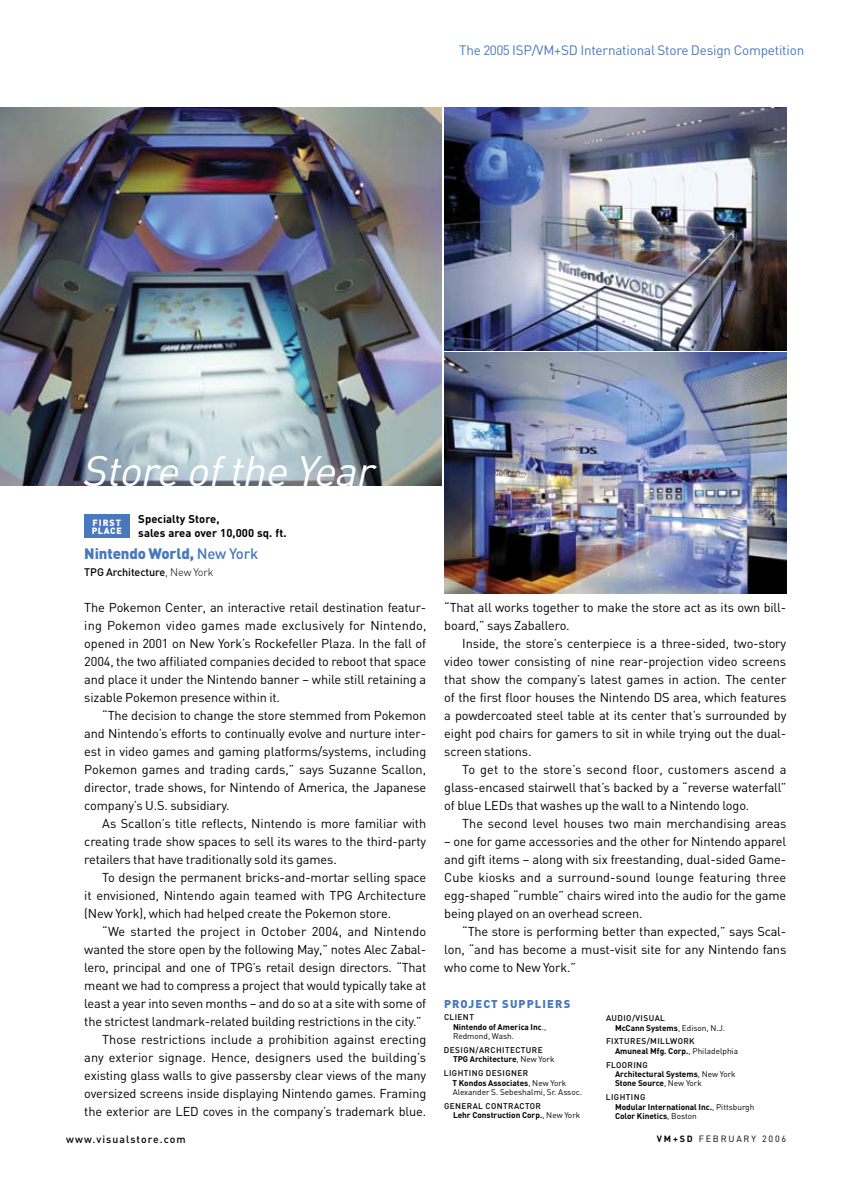
<style>
.page{position:relative;width:864px;height:1188px;background:#fff}
.page>*{position:absolute;margin:0;border:0;box-sizing:border-box;transform-origin:0 0}
.t1{font:italic 42px "DIN";letter-spacing:-.015em;color:#fff}
.t2{font:900 15px "DIN";letter-spacing:-.01em;color:#4978bc}
.t3{font:13.5px "DIN";letter-spacing:-.015em;color:#4978bc}
.t4{font:12.75px "DIN";letter-spacing:-.01em;color:#000}
.t5{font:12.75px "DIN";letter-spacing:.01em;color:#000}
.t6{font:12.75px "DIN";letter-spacing:.015em;color:#000}
.t7{font:700 11.25px/13.5px "DIN";letter-spacing:.005em;color:#000}
.t8{font:900 11.25px "DIN";letter-spacing:.1em;color:#4978bc}
.t9{font:500 10.8px "DIN";letter-spacing:-.01em;color:#000}
.t10{font:500 10.5px "DIN";color:#000}
.t11{font:9px "DIN";letter-spacing:.2em;color:#000}
.t12{font:900 9px/8.2px "DIN";letter-spacing:.095em;color:#fff}
.t13{font:700 8.25px/9.3px "DIN";color:#000}
.t14{font:500 8.25px/9.3px "DIN";letter-spacing:.05em;color:#000}
.t15{font:8.25px/9.3px "DIN";color:#000}
.s1{font-weight:500}
.s2{font-weight:300}
.s3{font-weight:400}
.s4{font-weight:700}
</style>
<div class="page">
<img style="left:0;top:107px;width:442px;height:378px">
<img style="left:444px;top:107px;width:342px;height:243px">
<img style="left:444px;top:352px;width:342px;height:241px">
<div style="left:84px;top:514px;width:45px;height:24px;background:#4978bc"></div>
<p class="t3" style="left:459px;top:42px;width:347px">The 2005 ISP/VM+SD International Store Design Competition</p>
<p class="t1" style="left:81px;top:445px;width:293px">Store of the Year</p>
<p class="t7" style="left:138px;top:512px;width:150px">Specialty Store,<br>sales area over 10,000 sq. ft.</p>
<p class="t2" style="left:84px;top:544px;width:176px">NINTENDO WORLD, <span class="s1">N EW YORK</span></p>
<p class="t9" style="left:84px;top:565px;width:131px">TPG ARCHITECTURE<span class="s2">, New York</span></p>
<p class="t12" style="left:92px;top:518px;width:31px">FIRST<br>PLACE</p>
<p class="t4" style="left:84px;top:599px;width:343px">The Pokemon Center, an interactive retail destination featur-</p>
<p class="t5" style="left:84px;top:617px;width:344px">ing Pokemon video games made exclusively for Nintendo,</p>
<p class="t4" style="left:84px;top:635px;width:343px">opened in 2001 on New York’s Rockefeller Plaza. In the fall of</p>
<p class="t4" style="left:84px;top:653px;width:343px">2004, the two affiliated companies decided to reboot that space</p>
<p class="t4" style="left:84px;top:671px;width:343px">and place it under the Nintendo banner – while still retaining a</p>
<p class="t4" style="left:84px;top:689px;width:197px">sizable Pokemon presence within it.</p>
<p class="t4" style="left:102px;top:707px;width:325px">“The decision to change the store stemmed from Pokemon</p>
<p class="t4" style="left:84px;top:725px;width:343px">and Nintendo’s efforts to continually evolve and nurture inter-</p>
<p class="t4" style="left:84px;top:743px;width:343px">est in video games and gaming platforms/systems, including</p>
<p class="t4" style="left:84px;top:761px;width:343px">Pokemon games and trading cards,” says Suzanne Scallon,</p>
<p class="t4" style="left:84px;top:779px;width:343px">director, trade shows, for Nintendo of America, the Japanese</p>
<p class="t4" style="left:84px;top:797px;width:147px">company’s U.S. subsidiary.</p>
<p class="t4" style="left:102px;top:815px;width:325px">As Scallon’s title reflects, Nintendo is more familiar with</p>
<p class="t4" style="left:84px;top:833px;width:344px">creating trade show spaces to sell its wares to the third-party</p>
<p class="t4" style="left:84px;top:851px;width:254px">retailers that have traditionally sold its games.</p>
<p class="t4" style="left:102px;top:869px;width:326px">To design the permanent bricks-and-mortar selling space</p>
<p class="t4" style="left:84px;top:887px;width:343px">it envisioned, Nintendo again teamed with TPG Architecture</p>
<p class="t4" style="left:84px;top:905px;width:308px">(New York), which had helped create the Pokemon store.</p>
<p class="t6" style="left:102px;top:923px;width:326px">“We started the project in October 2004, and Nintendo</p>
<p class="t4" style="left:84px;top:941px;width:343px">wanted the store open by the following May,” notes Alec Zabal-</p>
<p class="t4" style="left:84px;top:959px;width:343px">lero, principal and one of TPG’s retail design directors. “That</p>
<p class="t4" style="left:84px;top:977px;width:344px">meant we had to compress a project that would typically take at</p>
<p class="t4" style="left:84px;top:995px;width:343px">least a year into seven months – and do so at a site with some of</p>
<p class="t4" style="left:84px;top:1013px;width:339px">the strictest landmark-related building restrictions in the city.”</p>
<p class="t4" style="left:102px;top:1031px;width:325px">Those restrictions include a prohibition against erecting</p>
<p class="t4" style="left:84px;top:1049px;width:343px">any exterior signage. Hence, designers used the building’s</p>
<p class="t4" style="left:84px;top:1067px;width:343px">existing glass walls to give passersby clear views of the many</p>
<p class="t4" style="left:84px;top:1085px;width:344px">oversized screens inside displaying Nintendo games. Framing</p>
<p class="t4" style="left:84px;top:1103px;width:344px">the exterior are LED coves in the company’s trademark blue.</p>
<p class="t4" style="left:444px;top:599px;width:343px">“That all works together to make the store act as its own bill-</p>
<p class="t4" style="left:444px;top:617px;width:127px">board,” says Zaballero.</p>
<p class="t4" style="left:462px;top:635px;width:325px">Inside, the store’s centerpiece is a three-sided, two-story</p>
<p class="t4" style="left:444px;top:653px;width:343px">video tower consisting of nine rear-projection video screens</p>
<p class="t4" style="left:444px;top:671px;width:344px">that show the company’s latest games in action. The center</p>
<p class="t4" style="left:444px;top:689px;width:344px">of the first floor houses the Nintendo DS area, which features</p>
<p class="t4" style="left:444px;top:707px;width:344px">a powdercoated steel table at its center that’s surrounded by</p>
<p class="t4" style="left:444px;top:725px;width:344px">eight pod chairs for gamers to sit in while trying out the dual-</p>
<p class="t4" style="left:444px;top:743px;width:89px">screen stations.</p>
<p class="t5" style="left:462px;top:761px;width:326px">To get to the store’s second floor, customers ascend a</p>
<p class="t4" style="left:444px;top:779px;width:344px">glass-encased stairwell that’s backed by a “reverse waterfall”</p>
<p class="t4" style="left:444px;top:797px;width:307px">of blue LEDs that washes up the wall to a Nintendo logo.</p>
<p class="t4" style="left:462px;top:815px;width:326px">The second level houses two main merchandising areas</p>
<p class="t4" style="left:444px;top:833px;width:343px">– one for game accessories and the other for Nintendo apparel</p>
<p class="t4" style="left:444px;top:851px;width:343px">and gift items – along with six freestanding, dual-sided Game-</p>
<p class="t4" style="left:444px;top:869px;width:344px">Cube kiosks and a surround-sound lounge featuring three</p>
<p class="t4" style="left:444px;top:887px;width:344px">egg-shaped “rumble” chairs wired into the audio for the game</p>
<p class="t4" style="left:444px;top:905px;width:200px">being played on an overhead screen.</p>
<p class="t4" style="left:462px;top:923px;width:325px">“The store is performing better than expected,” says Scal-</p>
<p class="t4" style="left:444px;top:941px;width:344px">lon, “and has become a must-visit site for any Nintendo fans</p>
<p class="t4" style="left:444px;top:959px;width:133px">who come to New York.”</p>
<p class="t8" style="left:444px;top:996px;width:128px">PROJECT SUPPLIERS</p>
<p class="t13" style="left:453px;top:1012px;width:95px;text-indent:-9px"><span class="s1">CLIENT<br></span>Nintendo of America Inc<span class="s3">.,<br>Redmond, Wash.</span></p>
<p class="t14" style="left:453px;top:1045px;width:103px;text-indent:-9px">DESIGN/ARCHITECTURE<br><span class="s4">TPG Architecture</span><span class="s3">, New York</span></p>
<p class="t15" style="left:452px;top:1068px;width:131px;text-indent:-8px"><span class="s1">LIGHTING DESIGNER<br></span><span class="s4">T Kondos Associates</span>, New York<br>Alexander S. Sebeshalmi, Sr. Assoc.</p>
<p class="t13" style="left:453px;top:1101px;width:129px;text-indent:-9px"><span class="s1">GENERAL CONTRACTOR<br></span>Lehr Construction Corp.<span class="s3">, New York</span></p>
<p class="t13" style="left:615px;top:1013px;width:112px;text-indent:-9px"><span class="s1">AUD IO/VISUAL<br></span>McCann Systems<span class="s3">, Edison, N.J.</span></p>
<p class="t14" style="left:615px;top:1037px;width:125px;text-indent:-9px">FIXTURES/MILLWORK<br><span class="s4">Amuneal Mfg. Corp.</span><span class="s3">, Philadelphia</span></p>
<p class="t13" style="left:615px;top:1060px;width:122px;text-indent:-9px"><span class="s1">FLOORING<br></span>Architectural Systems<span class="s3">, New York<br></span>Stone Source<span class="s3">, New York</span></p>
<p class="t13" style="left:615px;top:1092px;width:141px;text-indent:-9px"><span class="s1">LIGHTING<br></span>Modular International Inc.<span class="s3">, Pittsburgh<br></span>Color Kinetics<span class="s3">, Boston</span></p>
<p class="t10" style="left:66px;top:1133px;width:121px">WWW.VISUALSTORE.COM</p>
<p class="t11" style="left:657px;top:1133px;width:72px"><span class="s4">VM+SD</span> fe bruary</p>
<p class="t11" style="left:762px;top:1133px;width:26px">2006</p>
</div>
